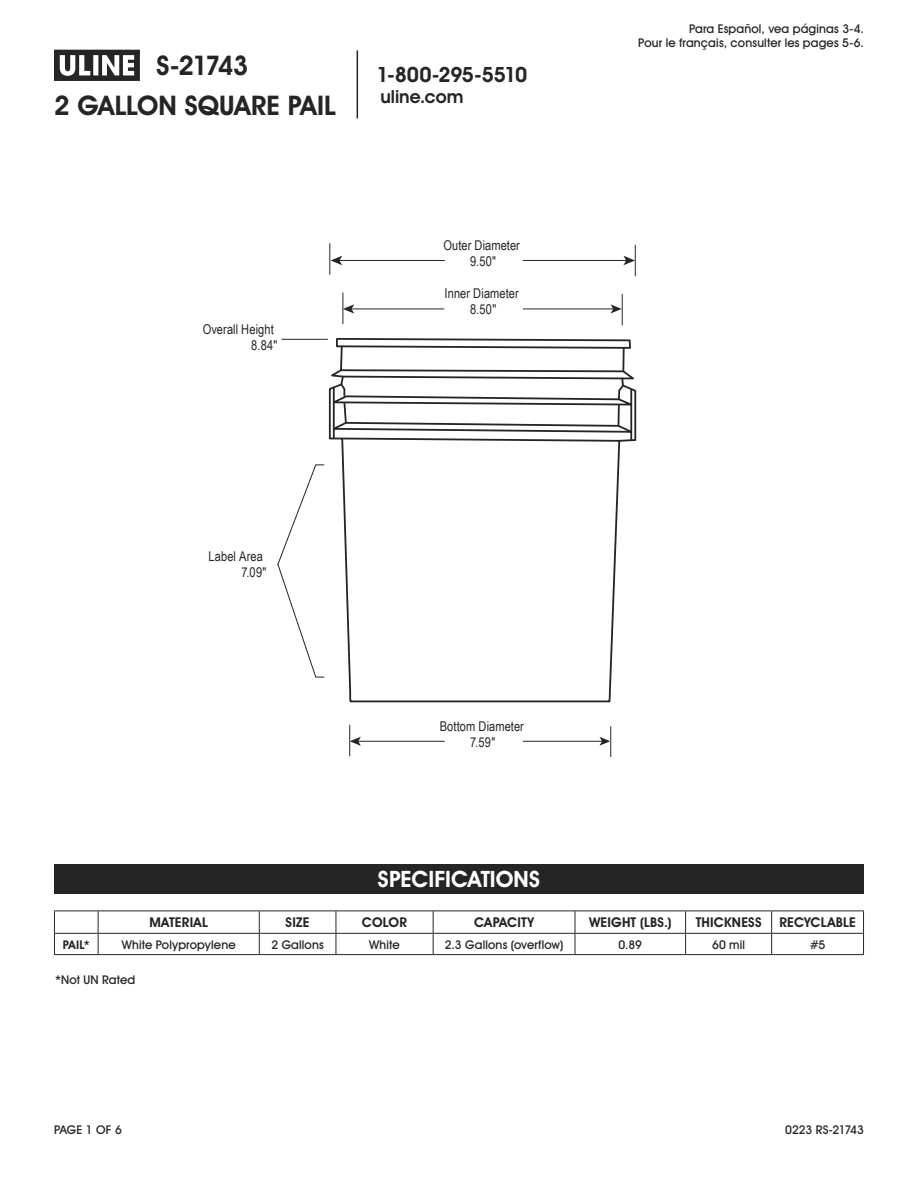
<style>
.page{position:relative;width:918px;height:1188px;background:#fff}
.page>*{position:absolute;margin:0;border:0;box-sizing:border-box;transform-origin:0 0}
.t1{font:700 27px "Uline Two Knine";letter-spacing:-.01em;color:#252525}
.t2{font:700 22.5px "Uline Two Knine";color:#fff}
.t3{font:700 21px "Uline Two Knine";letter-spacing:-.02em;color:#252525}
.t4{font:700 18px "Uline Two Knine";color:#252525}
.t5{font:13.5px/16.2px "Arial Narrow";letter-spacing:.005em;color:#252525;text-align:center}
.t6{font:700 13.5px "Uline Two Knine";letter-spacing:.015em;color:#252525}
.t7{font:12px/14.4px "Uline Two Knine";letter-spacing:.015em;color:#252525;text-align:right}
.t8{font:12px "Uline Two Knine";letter-spacing:-.015em;color:#252525}
.t9{font:700 12px "Uline Two Knine";color:#252525}
</style>
<div class="page">
<hr style="left:357px;top:50px;width:1px;height:68px;background:#252525">
<svg style="left:54px;top:50px;width:86px;height:31px"></svg>
<div style="left:54px;top:864px;width:810px;height:30px;background:#252525"></div>
<hr style="left:54px;top:910px;width:44px;height:1px;background:#252525">
<hr style="left:98px;top:910px;width:161px;height:1px;background:#252525">
<hr style="left:259px;top:910px;width:77px;height:1px;background:#252525">
<hr style="left:336px;top:910px;width:97px;height:1px;background:#252525">
<hr style="left:433px;top:910px;width:142px;height:1px;background:#252525">
<hr style="left:575px;top:910px;width:111px;height:1px;background:#252525">
<hr style="left:686px;top:910px;width:86px;height:1px;background:#252525">
<hr style="left:772px;top:910px;width:92px;height:1px;background:#252525">
<svg style="left:54px;top:911px;width:1px;height:43px"></svg>
<svg style="left:98px;top:911px;width:1px;height:43px"></svg>
<svg style="left:259px;top:911px;width:1px;height:43px"></svg>
<svg style="left:336px;top:911px;width:1px;height:43px"></svg>
<svg style="left:433px;top:911px;width:1px;height:43px"></svg>
<svg style="left:575px;top:911px;width:1px;height:43px"></svg>
<svg style="left:685px;top:911px;width:1px;height:43px"></svg>
<svg style="left:771px;top:911px;width:1px;height:43px"></svg>
<svg style="left:863px;top:911px;width:1px;height:43px"></svg>
<hr style="left:54px;top:954px;width:44px;height:1px;background:#252525">
<hr style="left:98px;top:954px;width:161px;height:1px;background:#252525">
<hr style="left:259px;top:954px;width:77px;height:1px;background:#252525">
<hr style="left:336px;top:954px;width:97px;height:1px;background:#252525">
<hr style="left:433px;top:954px;width:142px;height:1px;background:#252525">
<hr style="left:575px;top:954px;width:111px;height:1px;background:#252525">
<hr style="left:686px;top:954px;width:86px;height:1px;background:#252525">
<hr style="left:772px;top:954px;width:92px;height:1px;background:#252525">
<hr style="left:54px;top:933px;width:44px;height:1px;background:#252525">
<hr style="left:98px;top:933px;width:161px;height:1px;background:#252525">
<hr style="left:259px;top:933px;width:77px;height:1px;background:#252525">
<hr style="left:336px;top:933px;width:97px;height:1px;background:#252525">
<hr style="left:433px;top:933px;width:142px;height:1px;background:#252525">
<hr style="left:575px;top:933px;width:111px;height:1px;background:#252525">
<hr style="left:686px;top:933px;width:86px;height:1px;background:#252525">
<hr style="left:772px;top:933px;width:92px;height:1px;background:#252525">
<hr style="left:282px;top:339px;width:46px;height:1px;background:#252525">
<svg style="left:277px;top:464px;width:48px;height:214px"></svg>
<hr style="left:339px;top:260px;width:105px;height:1px;background:#252525">
<svg style="left:331px;top:256px;width:11px;height:9px"></svg>
<hr style="left:523px;top:260px;width:104px;height:1px;background:#252525">
<svg style="left:623px;top:256px;width:12px;height:9px"></svg>
<hr style="left:329px;top:243px;width:1px;height:32px;background:#252525">
<hr style="left:635px;top:245px;width:1px;height:31px;background:#252525">
<hr style="left:351px;top:309px;width:93px;height:1px;background:#252525">
<svg style="left:343px;top:304px;width:11px;height:10px"></svg>
<hr style="left:523px;top:309px;width:91px;height:1px;background:#252525">
<svg style="left:611px;top:304px;width:11px;height:9px"></svg>
<hr style="left:342px;top:292px;width:1px;height:32px;background:#252525">
<hr style="left:622px;top:294px;width:1px;height:31px;background:#252525">
<hr style="left:358px;top:741px;width:86px;height:1px;background:#252525">
<svg style="left:350px;top:737px;width:11px;height:9px"></svg>
<hr style="left:523px;top:741px;width:80px;height:1px;background:#252525">
<svg style="left:600px;top:737px;width:10px;height:9px"></svg>
<hr style="left:349px;top:725px;width:1px;height:31px;background:#252525">
<hr style="left:610px;top:726px;width:1px;height:30px;background:#252525">
<svg style="left:326px;top:338px;width:305px;height:365px"></svg>
<svg style="left:340px;top:345px;width:286px;height:5px"></svg>
<svg style="left:326px;top:368px;width:311px;height:75px"></svg>
<hr style="left:618px;top:405px;width:2px;height:21px;background:#252525">
<h1 class="t1" style="left:157px;top:49px;width:93px">S-21743</h1>
<h1 class="t1" style="left:54px;top:89px;width:284px">2 GALLON SQUARE PAIL</h1>
<h3 class="t3" style="left:376px;top:62px;width:152px">1-800-295-5510</h3>
<h3 class="t4" style="left:380px;top:86px;width:84px">uline.com</h3>
<p class="t5" style="left:203px;top:321px;width:76px;text-align:right">Overall Height<br>8.84"</p>
<p class="t5" style="left:443px;top:236px;width:78px">Outer Diameter<br>9.50"</p>
<p class="t5" style="left:445px;top:285px;width:76px">Inner Diameter<br>8.50"</p>
<p class="t5" style="left:209px;top:547px;width:60px;text-align:right">Label Area<br>7.09"</p>
<p class="t5" style="left:440px;top:718px;width:86px">Bottom Diameter<br>7.59"</p>
<h2 class="t2" style="left:378px;top:866px;width:164px">SPECIFICATIONS</h2>
<p class="t7" style="left:638px;top:21px;width:227px">Para Español, vea páginas 3-4.<br>Pour le français, consulter les pages 5-6.</p>
<p class="t6" style="left:149px;top:914px;width:60px">MATERIAL</p>
<p class="t6" style="left:286px;top:914px;width:25px">SIZE</p>
<p class="t6" style="left:362px;top:914px;width:47px">COLOR</p>
<p class="t6" style="left:474px;top:914px;width:62px">CAPACITY</p>
<p class="t6" style="left:589px;top:914px;width:84px">WEIGHT (LBS.)</p>
<p class="t6" style="left:696px;top:914px;width:67px">THICKNESS</p>
<p class="t6" style="left:779px;top:914px;width:78px">RECYCLABLE</p>
<p class="t9" style="left:63px;top:937px;width:29px">PAIL*</p>
<p class="t7" style="left:122px;top:937px;width:115px">White Polypropylene</p>
<p class="t7" style="left:271px;top:937px;width:54px">2 Gallons</p>
<p class="t7" style="left:369px;top:937px;width:32px">White</p>
<p class="t7" style="left:445px;top:937px;width:120px">2.3 Gallons (overflow)</p>
<p class="t7" style="left:618px;top:937px;width:25px">0.89</p>
<p class="t7" style="left:712px;top:937px;width:35px">60 mil</p>
<p class="t7" style="left:810px;top:937px;width:17px">#5</p>
<p class="t7" style="left:55px;top:972px;width:82px">*Not UN Rated</p>
<p class="t7" style="left:54px;top:1122px;width:69px">PAGE 1 OF 6</p>
<p class="t8" style="left:785px;top:1122px;width:80px">0223 RS-21743</p>
</div>
